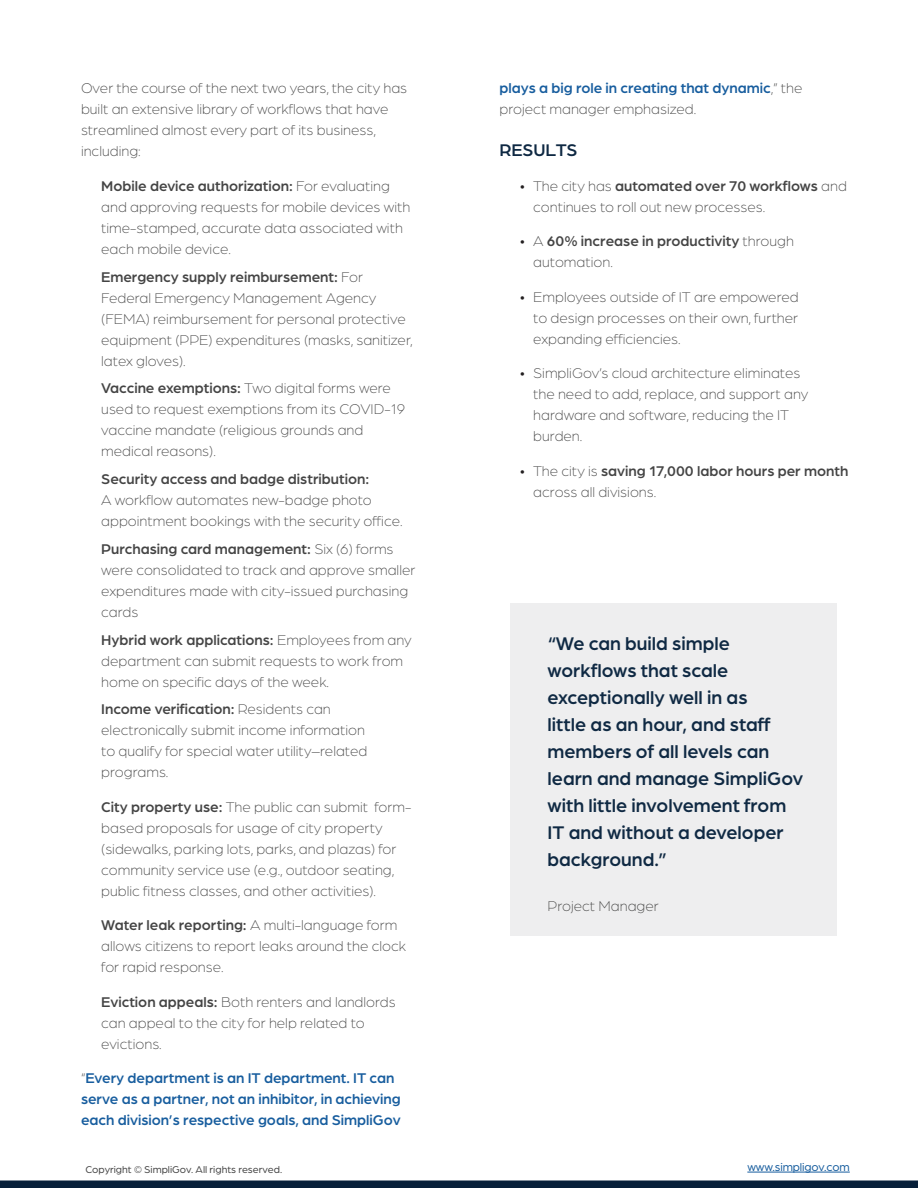
<style>
.page{position:relative;width:918px;height:1188px;background:#fff}
.page>*{position:absolute;margin:0;border:0;box-sizing:border-box;transform-origin:0 0}
.t1{font:500 19.5px/27px "Arboria";color:#0f2943}
.t2{font:500 18px "Arboria";color:#0f2943}
.t3{font:300 15px/21px "Arboria";color:#444}
.t4{font:500 15px/21px "Arboria";color:#175d9e}
.t5{font:500 15px/21px "Arboria";color:#444}
.t6{font:12px "Arboria";letter-spacing:-.01em;color:#175d9e}
.t7{font:10.5px "Arboria";color:#434343}
.s1{font-weight:500}
.s2{font-weight:300;color:#444}
.s3{color:#231f20}
.s4{font-weight:300;color:#231f20}
.s5{font-weight:300}
</style>
<div class="page">
<div style="left:511px;top:603px;width:326px;height:332px;background:#eeeeef"></div>
<hr style="left:747px;top:1172px;width:103px;height:1px;background:#175d9e">
<div style="left:0;top:1181px;width:917px;height:6px;background:#061f39"></div>
<div style="left:0;top:1180px;width:918px;height:8px;border:2px solid #061f39"></div>
<p class="t3" style="left:81px;top:79px;width:328px">Over the course of the next two years, the city has built an extensive library of workflows that have streamlined almost every part of its business, including:</p>
<p class="t3" style="left:101px;top:176px;width:311px"><span class="s1">Mobile device authorization:</span> For evaluating and approving requests for mobile devices with time-stamped, accurate data associated with each mobile device.</p>
<p class="t3" style="left:101px;top:267px;width:313px"><span class="s1">Emergency supply reimbursement:</span> For Federal Emergency Management Agency (FEMA) reimbursement for personal protective equipment (PPE) expenditures (masks, sanitizer, latex gloves).</p>
<p class="t3" style="left:101px;top:379px;width:306px"><span class="s1">Vaccine exemptions:</span> Two digital forms were used to request exemptions from its COVID-19 vaccine mandate (religious grounds and medical reasons).</p>
<p class="t5" style="left:101px;top:469px;width:270px">Security access and badge distribution:</p>
<p class="t3" style="left:101px;top:491px;width:303px">A workflow automates new-badge photo appointment bookings with the security office.</p>
<p class="t3" style="left:101px;top:539px;width:316px"><span class="s1">Purchasing card management:</span> Six (6) forms were consolidated to track and approve smaller expenditures made with city-issued purchasing cards</p>
<p class="t3" style="left:101px;top:630px;width:312px"><span class="s1">Hybrid work applications:</span> Employees from any department can submit requests to work from home on specific days of the week.</p>
<p class="t3" style="left:101px;top:700px;width:268px"><span class="s1">Income verification:</span> Residents can electronically submit income information to qualify for special water utility–related programs.</p>
<p class="t3" style="left:101px;top:797px;width:312px"><span class="s1">City property use:</span> The public can submit form&shy;based proposals for usage of city property (sidewalks, parking lots, parks, and plazas) for community service use (e.g., outdoor seating, public fitness classes, and other activities).</p>
<p class="t3" style="left:101px;top:916px;width:307px"><span class="s1">Water leak reporting:</span> A multi-language form allows citizens to report leaks around the clock for rapid response.</p>
<p class="t3" style="left:101px;top:992px;width:296px"><span class="s1">Eviction appeals:</span> Both renters and landlords can appeal to the city for help related to evictions.</p>
<p class="t4" style="left:81px;top:1069px;width:321px"><span class="s2">“</span>Every department is an IT department. IT can serve as a partner, not an inhibitor, in achieving each division’s respective goals, and SimpliGov</p>
<p class="t4" style="left:500px;top:79px;width:305px">plays a big role in creating that dynamic<span class="s2">,” the project manager emphasized.</span></p>
<p class="t2" style="left:500px;top:144px;width:80px">RESULTS</p>
<p class="t3" style="left:533px;top:176px;width:315px;text-indent:-13px"><span class="s3">•</span> The city has <span class="s1">automated over 70 workflows</span> and continues to roll out new processes.</p>
<p class="t5" style="left:533px;top:232px;width:262px;text-indent:-13px"><span class="s4">•</span> <span class="s5">A</span> 60% increase in productivity <span class="s5">through automation.</span></p>
<p class="t3" style="left:533px;top:287px;width:267px;text-align:justify;text-indent:-14px"><span class="s3">•</span> Employees outside of IT are empowered to design processes on their own, further expanding efficiencies.</p>
<p class="t3" style="left:533px;top:364px;width:276px;text-indent:-14px"><span class="s3">•</span> SimpliGov’s cloud architecture eliminates the need to add, replace, and support any hardware and software, reducing the IT burden.</p>
<p class="t5" style="left:533px;top:461px;width:317px;text-indent:-14px"><span class="s4">•</span> <span class="s5">The city is</span> saving 17,000 labor hours per month <span class="s5">across all divisions.</span></p>
<h1 class="t1" style="left:548px;top:632px;width:257px">“We can build simple workflows that scale exceptionally well in as<br>little as an hour, and staff members of all levels can learn and manage SimpliGov with little involvement from<br>IT and without a developer background.”</h1>
<p class="t3" style="left:548px;top:897px;width:113px">Project Manager</p>
<p class="t7" style="left:86px;top:1165px;width:198px">Copyright © SimpliGov. All rights reserved.</p>
<p class="t6" style="left:747px;top:1163px;width:104px">www.simpligov.com</p>
</div>
